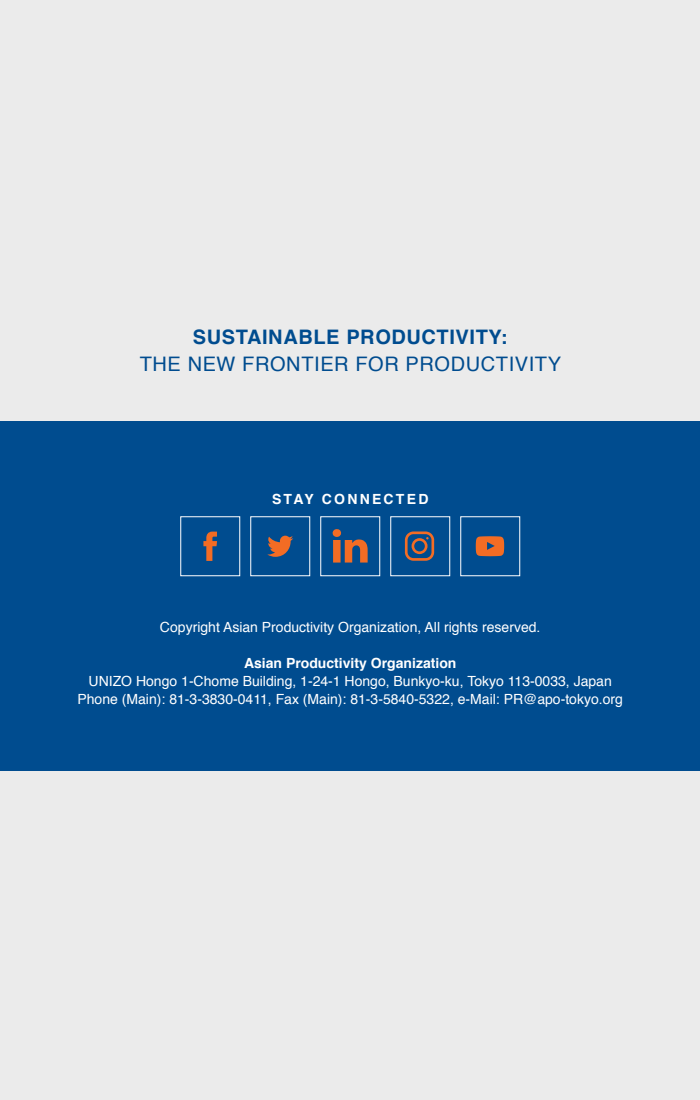
<style>
.page{position:relative;width:700px;height:1100px;background:#ebebeb}
.page>*{position:absolute;margin:0;border:0;box-sizing:border-box;transform-origin:0 0}
.t1{font:20px "Helvetica";letter-spacing:.03em;color:#004c8f}
.t2{font:700 20px "Helvetica";letter-spacing:.03em;color:#004c8f}
.t3{font:14px/18px "Helvetica";color:#fff;text-align:center}
.t4{font:700 14px "Helvetica";color:#fff}
</style>
<div class="page">
<div style="left:0;top:421px;width:700px;height:350px;background:#004c8f"></div>
<svg style="left:203px;top:532px;width:14px;height:29px"></svg>
<svg style="left:267px;top:536px;width:26px;height:21px"></svg>
<svg style="left:332px;top:529px;width:36px;height:34px"></svg>
<svg style="left:405px;top:531px;width:29px;height:30px"></svg>
<svg style="left:476px;top:536px;width:28px;height:20px"></svg>
<h1 class="t2" style="left:193px;top:321px;width:316px">SUSTAINABLE PRODUCTIVITY:</h1>
<h1 class="t1" style="left:140px;top:349px;width:423px">THE NEW FRONTIER FOR PRODUCTIVITY</h1>
<p class="t4" style="left:272px;top:488px;width:23px">Stay</p>
<p class="t4" style="left:322px;top:488px;width:25px">Connected</p>
<p class="t3" style="left:160px;top:618px;width:382px">Copyright Asian Productivity Organization, All rights reserved.</p>
<p class="t4" style="left:244px;top:652px;width:214px">Asian Productivity Organization</p>
<p class="t3" style="left:78px;top:672px;width:547px">UNIZO Hongo 1-Chome Building, 1-24-1 Hongo, Bunkyo-ku, Tokyo 113-0033, Japan<br>Phone (Main): 81-3-3830-0411, Fax (Main): 81-3-5840-5322, e-Mail: PR@apo-tokyo.org</p>
</div>
